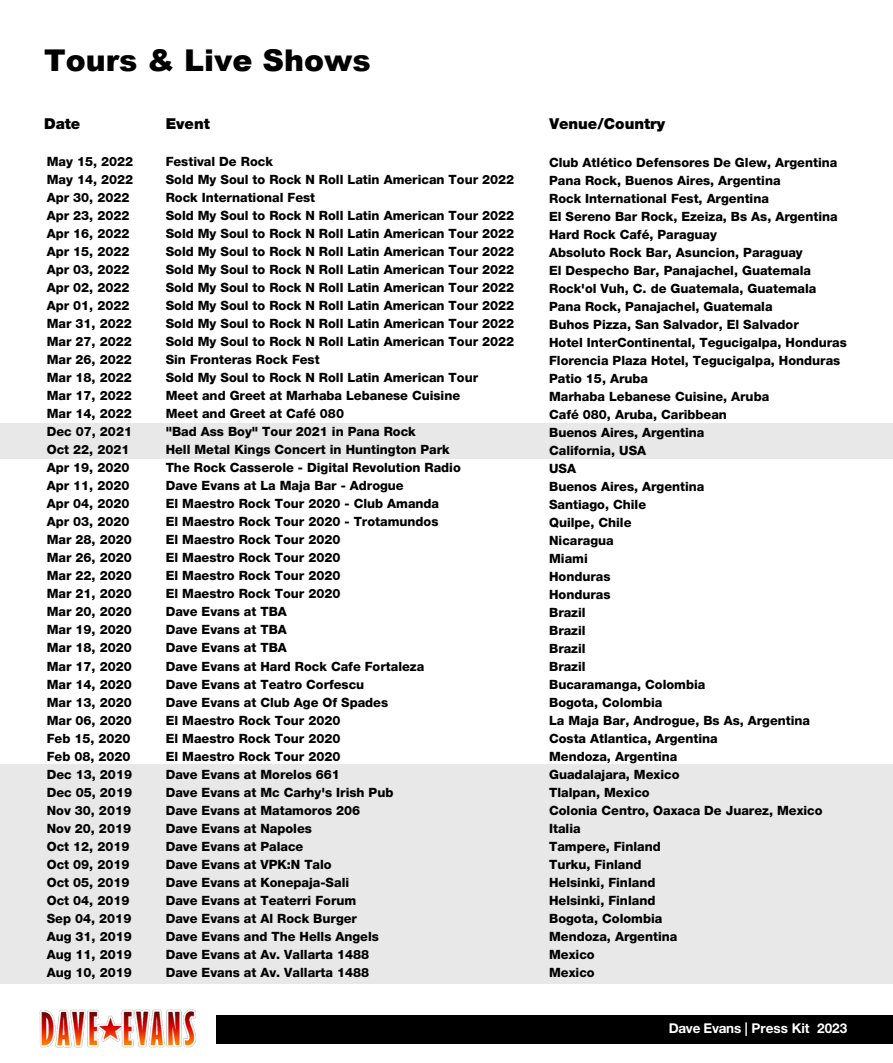
<style>
.page{position:relative;width:893px;height:1063px;background:#fff}
.page>*{position:absolute;margin:0;border:0;box-sizing:border-box;transform-origin:0 0}
.t1{font:900 30px "Arial";color:#000}
.t2{font:900 15px "Helvetica Neue LT Std";color:#000}
.t3{font:700 13.5px "Helvetica Neue LT Std";color:#fff}
.t4{font:800 12.75px/18px "Helvetica Neue LT Std";color:#000}
</style>
<div class="page">
<div style="left:0;top:765px;width:893px;height:219px;background:#e8e8e8"></div>
<div style="left:0;top:423px;width:893px;height:35px;background:#e8e8e8"></div>
<div style="left:217px;top:1015px;width:676px;height:28px;background:#000"></div>
<img style="left:39px;top:1009px;width:157px;height:39px">
<h1 class="t1" style="left:44px;top:39px;width:328px">Tours &amp; Live Shows</h1>
<p class="t2" style="left:44px;top:115px;width:38px">Date</p>
<p class="t2" style="left:166px;top:115px;width:46px">Event</p>
<p class="t2" style="left:549px;top:115px;width:117px">Venue/Country</p>
<p class="t4" style="left:47px;top:153px;width:88px">May 15, 2022<br>May 14, 2022<br>Apr 30, 2022<br>Apr 23, 2022<br>Apr 16, 2022<br>Apr 15, 2022<br>Apr 03, 2022<br>Apr 02, 2022<br>Apr 01, 2022<br>Mar 31, 2022<br>Mar 27, 2022<br>Mar 26, 2022<br>Mar 18, 2022<br>Mar 17, 2022<br>Mar 14, 2022<br>Dec 07, 2021<br>Oct 22, 2021<br>Apr 19, 2020<br>Apr 11, 2020<br>Apr 04, 2020<br>Apr 03, 2020<br>Mar 28, 2020<br>Mar 26, 2020<br>Mar 22, 2020<br>Mar 21, 2020<br>Mar 20, 2020<br>Mar 19, 2020<br>Mar 18, 2020<br>Mar 17, 2020<br>Mar 14, 2020<br>Mar 13, 2020<br>Mar 06, 2020<br>Feb 15, 2020<br>Feb 08, 2020<br>Dec 13, 2019<br>Dec 05, 2019<br>Nov 30, 2019<br>Nov 20, 2019<br>Oct 12, 2019<br>Oct 09, 2019<br>Oct 05, 2019<br>Oct 04, 2019<br>Sep 04, 2019<br>Aug 31, 2019<br>Aug 11, 2019<br>Aug 10, 2019</p>
<p class="t4" style="left:166px;top:153px;width:350px">Festival De Rock<br>Sold My Soul to Rock N Roll Latin American Tour 2022<br>Rock International Fest<br>Sold My Soul to Rock N Roll Latin American Tour 2022<br>Sold My Soul to Rock N Roll Latin American Tour 2022<br>Sold My Soul to Rock N Roll Latin American Tour 2022<br>Sold My Soul to Rock N Roll Latin American Tour 2022<br>Sold My Soul to Rock N Roll Latin American Tour 2022<br>Sold My Soul to Rock N Roll Latin American Tour 2022<br>Sold My Soul to Rock N Roll Latin American Tour 2022<br>Sold My Soul to Rock N Roll Latin American Tour 2022<br>Sin Fronteras Rock Fest<br>Sold My Soul to Rock N Roll Latin American Tour<br>Meet and Greet at Marhaba Lebanese Cuisine<br>Meet and Greet at Café 080<br>"Bad Ass Boy" Tour 2021 in Pana Rock<br>Hell Metal Kings Concert in Huntington Park<br>The Rock Casserole - Digital Revolution Radio<br>Dave Evans at La Maja Bar - Adrogue<br>El Maestro Rock Tour 2020 - Club Amanda<br>El Maestro Rock Tour 2020 - Trotamundos<br>El Maestro Rock Tour 2020<br>El Maestro Rock Tour 2020<br>El Maestro Rock Tour 2020<br>El Maestro Rock Tour 2020<br>Dave Evans at TBA<br>Dave Evans at TBA<br>Dave Evans at TBA<br>Dave Evans at Hard Rock Cafe Fortaleza<br>Dave Evans at Teatro Corfescu<br>Dave Evans at Club Age Of Spades<br>El Maestro Rock Tour 2020<br>El Maestro Rock Tour 2020<br>El Maestro Rock Tour 2020<br>Dave Evans at Morelos 661<br>Dave Evans at Mc Carhy's Irish Pub<br>Dave Evans at Matamoros 206<br>Dave Evans at Napoles<br>Dave Evans at Palace<br>Dave Evans at VPK:N Talo<br>Dave Evans at Konepaja-Sali<br>Dave Evans at Teaterri Forum<br>Dave Evans at Al Rock Burger<br>Dave Evans and The Hells Angels<br>Dave Evans at Av. Vallarta 1488<br>Dave Evans at Av. Vallarta 1488</p>
<p class="t4" style="left:549px;top:153px;width:299px">Club Atlético Defensores De Glew, Argentina<br>Pana Rock, Buenos Aires, Argentina<br>Rock International Fest, Argentina<br>El Sereno Bar Rock, Ezeiza, Bs As, Argentina<br>Hard Rock Café, Paraguay<br>Absoluto Rock Bar, Asuncion, Paraguay<br>El Despecho Bar, Panajachel, Guatemala<br>Rock'ol Vuh, C. de Guatemala, Guatemala<br>Pana Rock, Panajachel, Guatemala<br>Buhos Pizza, San Salvador, El Salvador<br>Hotel InterContinental, Tegucigalpa, Honduras<br>Florencia Plaza Hotel, Tegucigalpa, Honduras<br>Patio 15, Aruba<br>Marhaba Lebanese Cuisine, Aruba<br>Café 080, Aruba, Caribbean<br>Buenos Aires, Argentina<br>California, USA<br>USA<br>Buenos Aires, Argentina<br>Santiago, Chile<br>Quilpe, Chile<br>Nicaragua<br>Miami<br>Honduras<br>Honduras<br>Brazil<br>Brazil<br>Brazil<br>Brazil<br>Bucaramanga, Colombia<br>Bogota, Colombia<br>La Maja Bar, Androgue, Bs As, Argentina<br>Costa Atlantica, Argentina<br>Mendoza, Argentina<br>Guadalajara, Mexico<br>Tlalpan, Mexico<br>Colonia Centro, Oaxaca De Juarez, Mexico<br>Italia<br>Tampere, Finland<br>Turku, Finland<br>Helsinki, Finland<br>Helsinki, Finland<br>Bogota, Colombia<br>Mendoza, Argentina<br>Mexico<br>Mexico</p>
<p class="t3" style="left:669px;top:1020px;width:180px">Dave Evans | Press Kit 2023</p>
</div>
